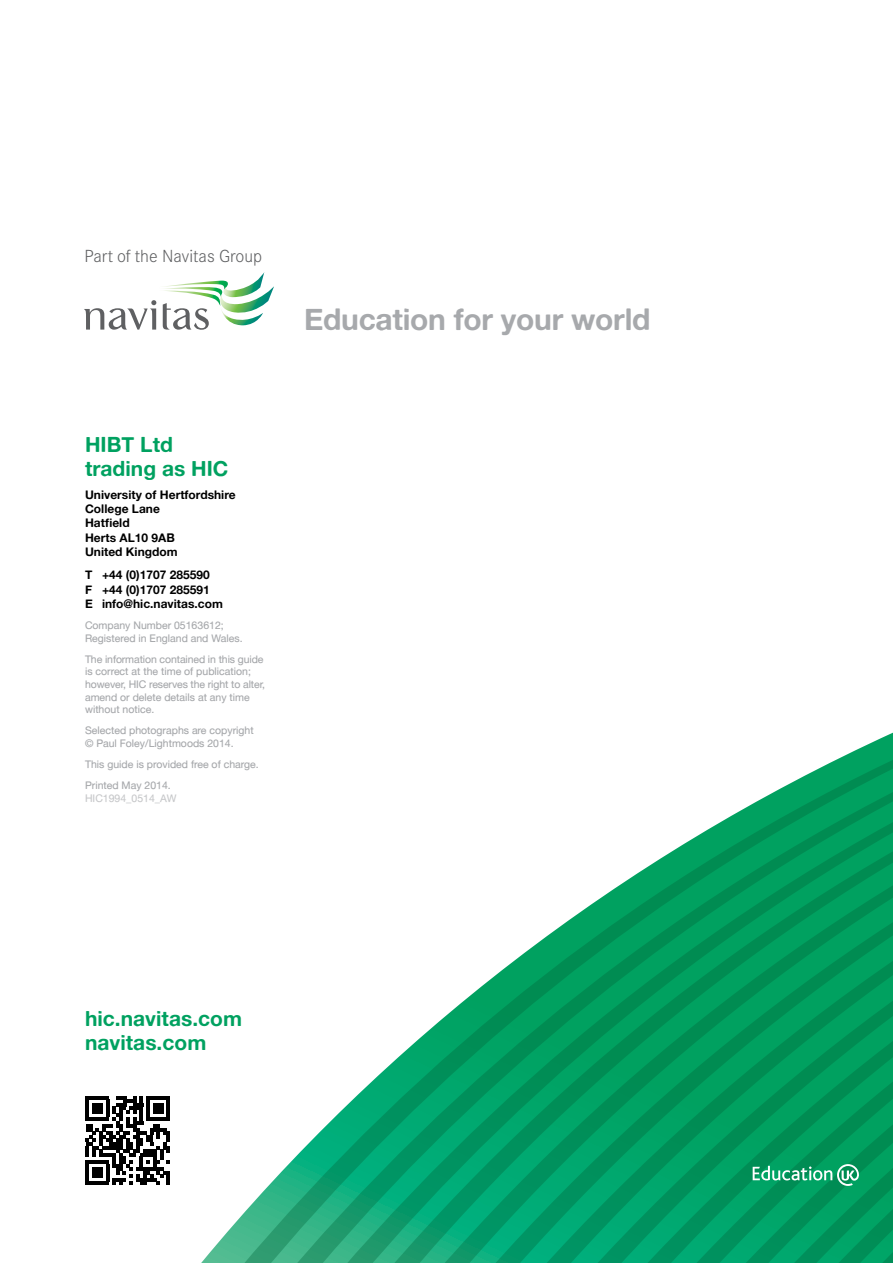
<style>
.page{position:relative;width:893px;height:1263px;background:#fff}
.page>*{position:absolute;margin:0;border:0;box-sizing:border-box;transform-origin:0 0}
.t1{font:30px "Alte Haas Grotesk Bold";letter-spacing:-.01em;color:#a7a9ac}
.t2{font:21px/24px "Alte Haas Grotesk Bold";color:#00a160}
.t3{font:300 17.25px "Corporate SBQ";color:#5f6062}
.t4{font:12px/14.4px "Alte Haas Grotesk Bold";color:#000}
.t5{font:10.5px/12.6px "Alte Haas Grotesk";color:#a7a9ac}
.t6{font:10.5px "Alte Haas Grotesk";color:#c7c8ca}
</style>
<div class="page">
<svg style="left:201px;top:732px;width:692px;height:531px"></svg>
<svg style="left:753px;top:1164px;width:107px;height:22px;background:#3cb082"></svg>
<svg style="left:84px;top:272px;width:190px;height:58px"></svg>
<svg style="left:85px;top:1096px;width:1px;height:89px"></svg>
<svg style="left:86px;top:1096px;width:84px;height:89px"></svg>
<hr style="left:146px;top:1096px;width:24px;height:3px;background:#000">
<h3 class="t3" style="left:84px;top:246px;width:179px">Part of the Navitas Group</h3>
<h2 class="t2" style="left:85px;top:432px;width:145px">HIBT Ltd trading as HIC</h2>
<p class="t4" style="left:85px;top:487px;width:152px">University of Hertfordshire<br>College Lane<br>Hatfield<br>Herts AL10 9AB<br>United Kingdom</p>
<p class="t4" style="left:85px;top:567px;width:139px">T +44 (0)1707 285590<br>F +44 (0)1707 285591<br>E info@hic.navitas.com</p>
<p class="t5" style="left:85px;top:619px;width:159px">Company Number 05163612;<br>Registered in England and Wales.</p>
<p class="t5" style="left:85px;top:652px;width:181px">The information contained in this guide is correct at the time of publication; however, HIC reserves the right to alter, amend or delete details at any time without notice.</p>
<p class="t5" style="left:85px;top:724px;width:170px">Selected photographs are copyright © Paul Foley/Lightmoods 2014.</p>
<p class="t5" style="left:85px;top:753px;width:175px;line-height:21.1px">This guide is provided free of charge.<br>Printed May 2014.</p>
<p class="t6" style="left:85px;top:791px;width:93px">HIC1994_0514_AW</p>
<h1 class="t1" style="left:304px;top:300px;width:348px">Education for your world</h1>
<h2 class="t2" style="left:85px;top:1006px;width:159px">hic.navitas.com navitas.com</h2>
</div>
